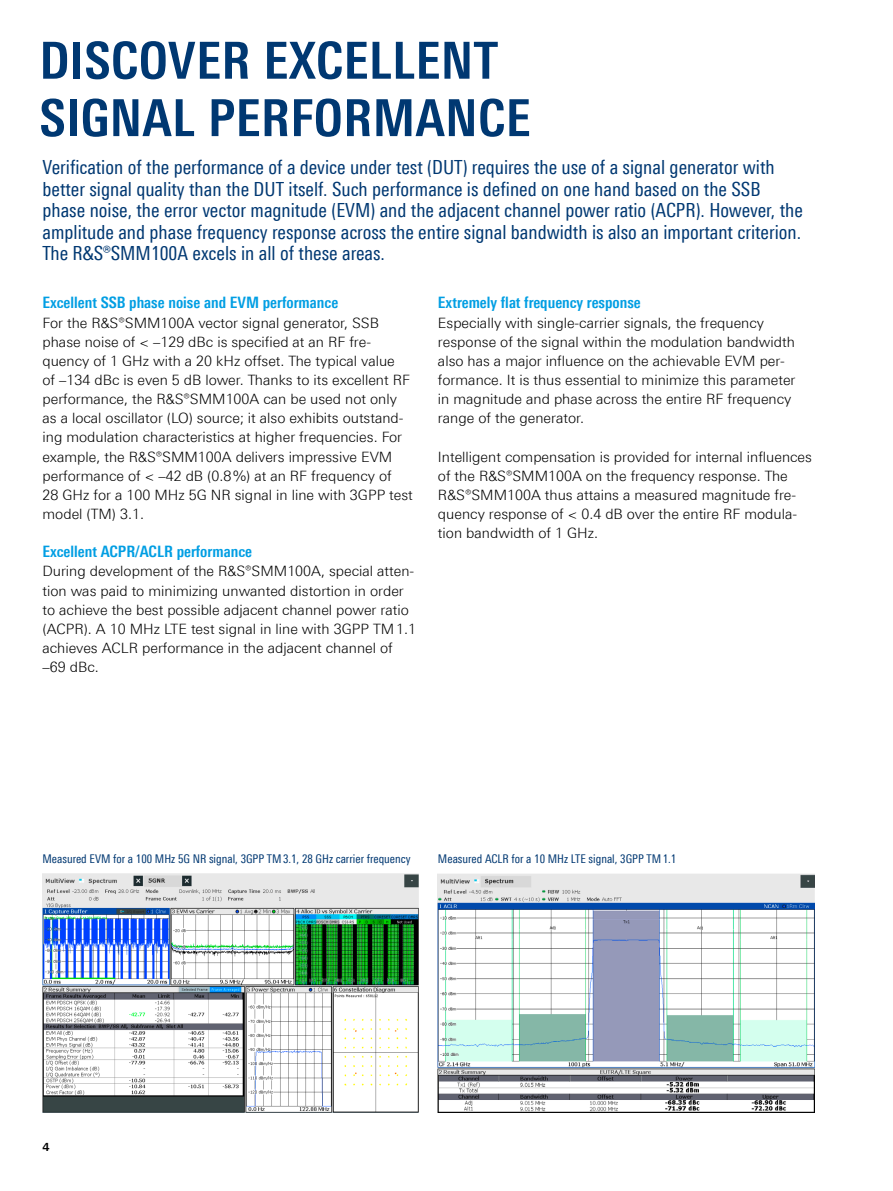
<style>
.page{position:relative;width:893px;height:1191px;background:#fff}
.page>*{position:absolute;margin:0;border:0;box-sizing:border-box;transform-origin:0 0}
.Seiten_Headline_34Pt_blau_IVZ{font:700 condensed 51px/57.4px "Linotype Universfor RS";letter-spacing:.01em;color:#003872}
.Teaser{font:condensed 19.5px/21.5px "Linotype Universfor RS";color:#003872}
.Absatzfett_cyan{font:700 condensed 15.75px "Linotype Universfor RS";color:#009ee3}
.Haupttext_ohne_Abstand{font:300 14.25px/19.2px "Linotype Universfor RS";color:#000}
.Haupttext{font:300 14.25px/19.2px "Linotype Universfor RS";color:#000}
.Bildunterschrift{font:condensed 12px "Linotype Universfor RS";color:#003872}
.t1{font:700 11.25px "Linotype Universfor RS";color:#000}
</style>
<div class="page">
<img style="left:43px;top:873px;width:376px;height:239px">
<img style="left:438px;top:874px;width:376px;height:238px">
<p class="Seiten_Headline_34Pt_blau_IVZ" style="left:40px;top:31px;width:492px">DISCOVER EXCELLENT<br>SIGNAL PERFORMANCE</p>
<p class="Teaser" style="left:43px;top:157px;width:762px">Verification of the performance of a device under test (DUT) requires the use of a signal generator with better signal quality than the DUT itself. Such performance is defined on one hand based on the SSB phase noise, the error vector magnitude (EVM) and the adjacent channel power ratio (ACPR). However, the amplitude and phase frequency response across the entire signal bandwidth is also an important criterion.<br>The R&amp;S®SMM100A excels in all of these areas.</p>
<p class="Absatzfett_cyan" style="left:43px;top:293px;width:297px">Excellent SSB phase noise and EVM performance</p>
<p class="Haupttext_ohne_Abstand" style="left:43px;top:313px;width:372px">For the R&amp;S®SMM100A vector signal generator, SSB phase noise of &lt; –129 dBc is specified at an RF fre&shy;quency of 1 GHz with a 20 kHz offset. The typical value<br>of –134 dBc is even 5 dB lower. Thanks to its excellent RF performance, the R&amp;S®SMM100A can be used not only as a local oscillator (LO) source; it also exhibits outstand&shy;ing modulation characteristics at higher frequencies. For example, the R&amp;S®SMM100A delivers impressive EVM performance of &lt; –42 dB (0.8%) at an RF frequency of<br>28 GHz for a 100 MHz 5G NR signal in line with 3GPP test model (TM) 3.1.</p>
<p class="Absatzfett_cyan" style="left:43px;top:542px;width:211px">Excellent ACPR/ACLR performance</p>
<p class="Haupttext_ohne_Abstand" style="left:43px;top:561px;width:375px">During development of the R&amp;S®SMM100A, special atten&shy;tion was paid to minimizing unwanted distortion in order to achieve the best possible adjacent channel power ratio (ACPR). A 10 MHz LTE test signal in line with 3GPP TM1.1 achieves ACLR performance in the adjacent channel of –69 dBc.</p>
<p class="Absatzfett_cyan" style="left:438px;top:293px;width:204px">Extremely flat frequency response</p>
<p class="Haupttext_ohne_Abstand" style="left:438px;top:313px;width:359px">Especially with single-carrier signals, the frequency response of the signal within the modulation bandwidth also has a major influence on the achievable EVM per&shy;formance. It is thus essential to minimize this parameter in magnitude and phase across the entire RF frequency range of the generator.</p>
<p class="Haupttext" style="left:438px;top:447px;width:376px">Intelligent compensation is provided for internal influences of the R&amp;S®SMM100A on the frequency response. The R&amp;S®SMM100A thus attains a measured magnitude fre&shy;quency response of &lt; 0.4 dB over the entire RF modula&shy;tion bandwidth of 1 GHz.</p>
<p class="Bildunterschrift" style="left:43px;top:852px;width:370px">Measured EVM for a 100 MHz 5G NR signal, 3GPP TM3.1, 28 GHz carrier frequency</p>
<p class="Bildunterschrift" style="left:438px;top:852px;width:240px">Measured ACLR for a 10 MHz LTE signal, 3GPP TM1.1</p>
<p class="t1" style="left:43px;top:1139px;width:9px">4</p>
</div>
